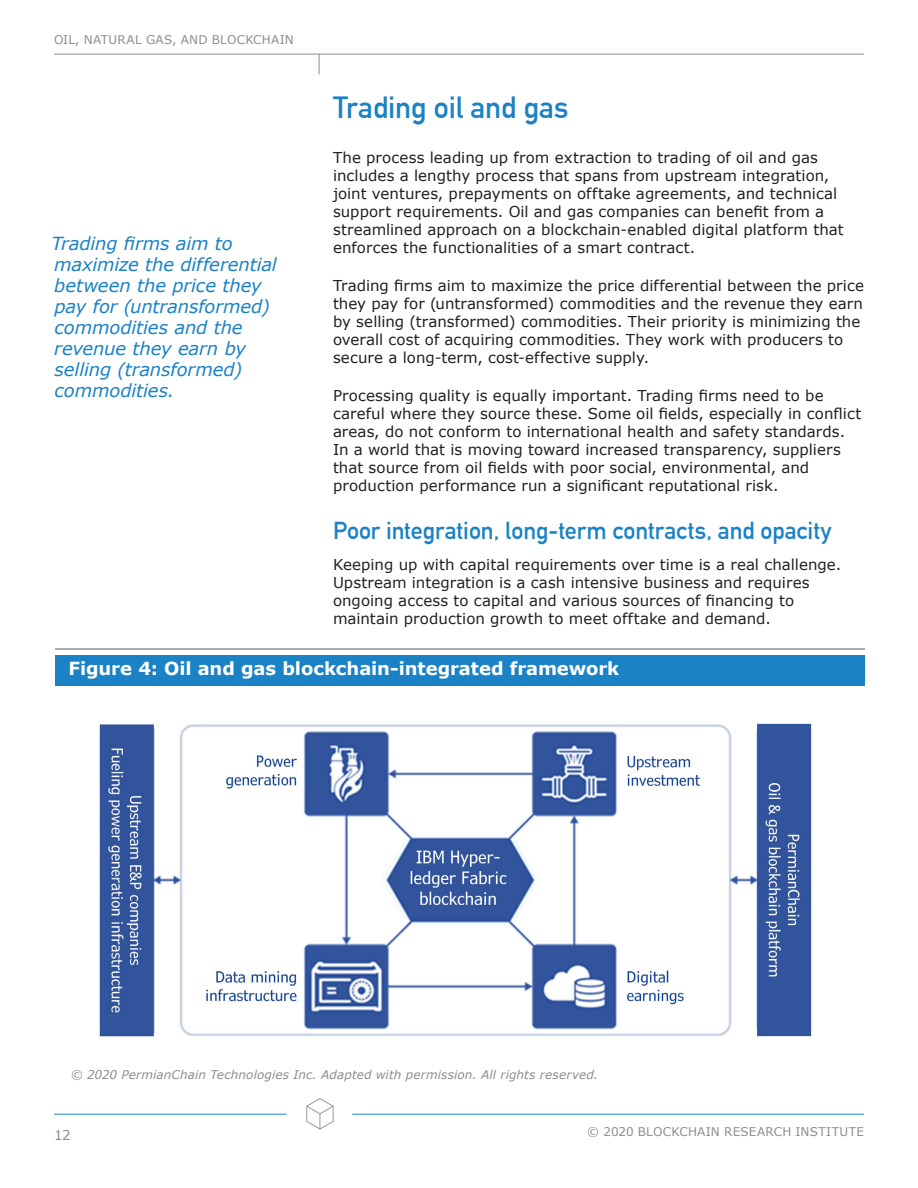
<style>
.page{position:relative;width:918px;height:1188px;background:#fff}
.page>*{position:absolute;margin:0;border:0;box-sizing:border-box;transform-origin:0 0}
.Body_-_First-level_h{font:700 30px "DIN Alternate";letter-spacing:-.005em;color:#1b82c5}
.Body_-_Second-level{font:700 24px "DIN Alternate";letter-spacing:-.005em;color:#1b82c5}
.Figure_-_Source{font:italic 18px/21px "Verdana";letter-spacing:-.01em;color:#1b82c5}
.Figure_-_Source-2{font:700 18px "Verdana";letter-spacing:-.005em;color:#fff}
.Body{font:15px/18px "Verdana";letter-spacing:.005em;color:#231f20}
.t1{font:13.5px "Verdana";color:#8c8d90}
.Figure_-_Source-3{font:italic 12px "Verdana";letter-spacing:.01em;color:#8c8d90}
.t2{font:12px "Verdana";letter-spacing:.02em;color:#8c8d90}
</style>
<div class="page">
<hr style="left:352px;top:1114px;width:512px;height:1px;background:#1b82c5">
<hr style="left:54px;top:1114px;width:232px;height:1px;background:#1b82c5">
<svg style="left:306px;top:1098px;width:28px;height:32px"></svg>
<hr style="left:54px;top:54px;width:810px;height:1px;background:#8c8d90">
<svg style="left:319px;top:54px;width:1px;height:20px"></svg>
<img style="left:99px;top:723px;width:713px;height:314px">
<hr style="left:55px;top:648px;width:810px;height:2px;background:#8c8d90">
<div style="left:55px;top:655px;width:810px;height:31px;background:#1b82c5"></div>
<p class="t2" style="left:54px;top:32px;width:241px">OIL, NATURAL GAS, AND BLOCKCHAIN</p>
<p class="Figure_-_Source" style="left:52px;top:233px;width:227px">Trading firms aim to maximize the differential between the price they pay for (untransformed) commodities and the revenue they earn by selling (transformed) commodities.</p>
<p class="Body_-_First-level_h" style="left:333px;top:85px;width:237px">Trading oil and gas</p>
<p class="Body" style="left:333px;top:149px;width:512px">The process leading up from extraction to trading of oil and gas includes a lengthy process that spans from upstream integration, joint ventures, prepayments on offtake agreements, and technical support requirements. Oil and gas companies can benefit from a streamlined approach on a blockchain-enabled digital platform that enforces the functionalities of a smart contract.</p>
<p class="Body" style="left:333px;top:277px;width:532px">Trading firms aim to maximize the price differential between the price they pay for (untransformed) commodities and the revenue they earn by selling (transformed) commodities. Their priority is minimizing the overall cost of acquiring commodities. They work with producers to secure a long-term, cost-effective supply.</p>
<p class="Body" style="left:333px;top:387px;width:530px">Processing quality is equally important. Trading firms need to be careful where they source these. Some oil fields, especially in conflict areas, do not conform to international health and safety standards.<br>In a world that is moving toward increased transparency, suppliers that source from oil fields with poor social, environmental, and production performance run a significant reputational risk.</p>
<p class="Body_-_Second-level" style="left:333px;top:512px;width:500px">Poor integration, long-term contracts, and opacity</p>
<p class="Body" style="left:333px;top:556px;width:510px">Keeping up with capital requirements over time is a real challenge.<br>Upstream integration is a cash intensive business and requires ongoing access to capital and various sources of financing to maintain production growth to meet offtake and demand.</p>
<p class="Figure_-_Source-2" style="left:69px;top:657px;width:552px">Figure 4: Oil and gas blockchain-integrated framework</p>
<p class="Figure_-_Source-3" style="left:71px;top:1067px;width:529px">© 2020 PermianChain Technologies Inc. Adapted with permission. All rights reserved.</p>
<p class="t1" style="left:54px;top:1127px;width:18px">12</p>
<p class="t2" style="left:587px;top:1124px;width:278px">© 2020 BLOCKCHAIN RESEARCH INSTITUTE</p>
</div>
